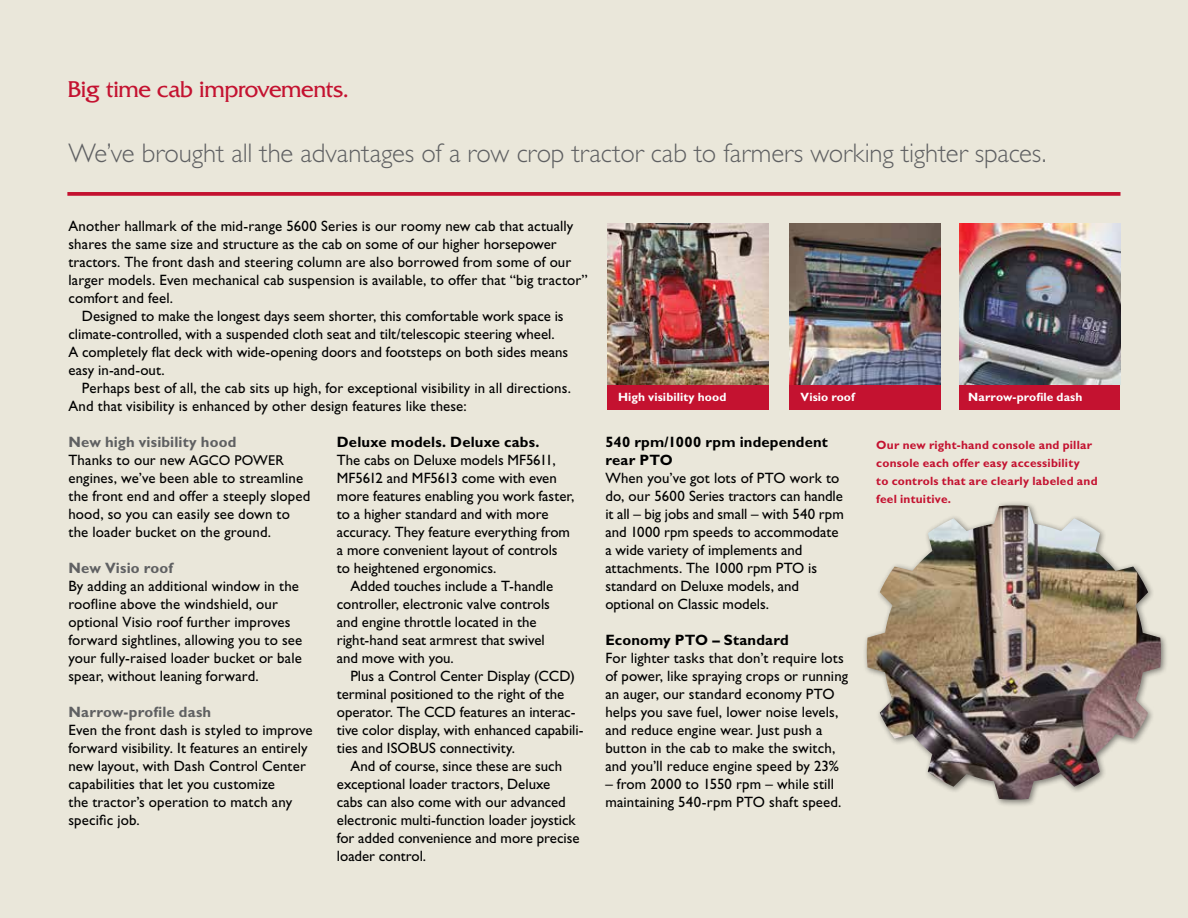
<style>
.page{position:relative;width:1188px;height:918px;background:#eae7da}
.page>*{position:absolute;margin:0;border:0;box-sizing:border-box;transform-origin:0 0}
.t1{font:300 27px "Gill Sans Std";letter-spacing:-.005em;color:#5f6062}
.t2{font:24px "Friz Quadrata Std";letter-spacing:-.02em;color:#c41230}
.t3{font:15px/18px "Gill Sans Std";letter-spacing:.005em;color:#000}
.t4{font:700 15px/18px "Gill Sans Std";letter-spacing:.01em;color:#000}
.t5{font:700 15px "Gill Sans Std";letter-spacing:.01em;color:#5f6062}
.t6{font:700 12px/18px "Gill Sans Std";letter-spacing:.02em;color:#c41230}
.t7{font:700 12px "Gill Sans Std";letter-spacing:.005em;color:#fff}
.s1{font-weight:700;color:#5f6062}
.s2{font-size:14.25px}
</style>
<div class="page">
<div style="left:607px;top:384px;width:161px;height:26px;background:#c41230"></div>
<div style="left:789px;top:240px;width:151px;height:170px;background:#c41230"></div>
<div style="left:959px;top:384px;width:161px;height:26px;background:#c41230"></div>
<img style="left:607px;top:223px;width:161px;height:161px">
<svg style="left:67px;top:192px;width:1054px;height:4px;background:#c61e3a"></svg>
<img style="left:789px;top:223px;width:151px;height:161px">
<img style="left:959px;top:223px;width:161px;height:161px">
<div style="left:863px;top:501px;width:306px;height:306px;background:#000;opacity:.48"></div>
<img style="left:867px;top:505px;width:294px;height:295px">
<h2 class="t2" style="left:68px;top:76px;width:283px">Big time cab improvements.</h2>
<h1 class="t1" style="left:68px;top:138px;width:980px">We’ve brought all the advantages of a row crop tractor cab to farmers working tighter spaces.</h1>
<p class="t3" style="left:68px;top:217px;width:507px">Another hallmark of the mid-range 5600 Series is our roomy new cab that actually</p>
<p class="t3" style="left:68px;top:235px;width:490px">shares the same size and structure as the cab on some of our higher horsepower</p>
<p class="t3" style="left:68px;top:253px;width:504px">tractors. The front dash and steering column are also borrowed from some of our</p>
<p class="t3" style="left:68px;top:271px;width:521px">larger models. Even mechanical cab suspension is available, to offer that “big tractor”</p>
<p class="t3" style="left:68px;top:289px;width:106px">comfort and feel.</p>
<p class="t3" style="left:82px;top:307px;width:483px">Designed to make the longest days seem shorter, this comfortable work space is</p>
<p class="t3" style="left:68px;top:325px;width:488px">climate-controlled, with a suspended cloth seat and tilt/telescopic steering wheel.</p>
<p class="t3" style="left:68px;top:343px;width:501px">A completely flat deck with wide-opening doors and footsteps on both sides means</p>
<p class="t3" style="left:68px;top:361px;width:98px">easy in-and-out.</p>
<p class="t3" style="left:82px;top:379px;width:491px">Perhaps best of all, the cab sits up high, for exceptional visibility in all directions.</p>
<p class="t3" style="left:68px;top:397px;width:400px">And that visibility is enhanced by other design features like these:</p>
<p class="t3" style="left:68px;top:433px;width:243px"><span class="s1">New high visibility hood<br></span>Thanks to our new <span class="s2">AGCO POWER </span>engines, we’ve been able to streamline the front end and offer a steeply sloped hood, so you can easily see down to the loader bucket on the ground.</p>
<p class="t5" style="left:68px;top:559px;width:106px">New Visio roof</p>
<p class="t3" style="left:68px;top:577px;width:235px">By adding an additional window in the roofline above the windshield, our optional Visio roof further improves forward sightlines, allowing you to see your fully-raised loader bucket or bale spear, without leaning forward.</p>
<p class="t5" style="left:68px;top:703px;width:144px">Narrow-profile dash</p>
<p class="t3" style="left:68px;top:721px;width:246px">Even the front dash is styled to improve forward visibility. It features an entirely new layout, with Dash Control Center capabilities that let you customize<br>the tractor’s operation to match any specific job.</p>
<p class="t4" style="left:337px;top:432px;width:204px">Deluxe models. Deluxe cabs.</p>
<p class="t3" style="left:337px;top:451px;width:239px">The cabs on Deluxe models MF5611, MF5612 and MF5613 come with even more features enabling you work faster, to a higher standard and with more accuracy. They feature everything from a more convenient layout of controls to heightened ergonomics.</p>
<p class="t3" style="left:337px;top:577px;width:218px;text-indent:13px">Added touches include a T-handle controller, electronic valve controls and engine throttle located in the right-hand seat armrest that swivel and move with you.</p>
<p class="t3" style="left:337px;top:667px;width:248px;text-indent:13px">Plus a Control Center Display (CCD) terminal positioned to the right of the operator. The CCD features an interac&shy;tive color display, with enhanced capabili&shy;ties and ISOBUS connectivity.</p>
<p class="t3" style="left:337px;top:757px;width:244px;text-indent:13px">And of course, since these are such exceptional loader tractors, Deluxe cabs can also come with our advanced electronic multi-function loader joystick for added convenience and more precise loader control.</p>
<p class="t7" style="left:618px;top:390px;width:110px">High visibility hood</p>
<p class="t7" style="left:968px;top:390px;width:116px">Narrow-profile dash</p>
<p class="t7" style="left:801px;top:390px;width:56px">Visio roof</p>
<p class="t4" style="left:605px;top:432px;width:224px">540 rpm/1000 rpm independent rear PTO</p>
<p class="t3" style="left:605px;top:469px;width:240px">When you’ve got lots of PTO work to do, our 5600 Series tractors can handle it all – big jobs and small – with 540 rpm and 1000 rpm speeds to accommodate a wide variety of implements and attachments. The 1000 rpm PTO is standard on Deluxe models, and optional on Classic models.</p>
<p class="t4" style="left:605px;top:630px;width:185px">Economy PTO – Standard</p>
<p class="t3" style="left:605px;top:649px;width:244px">For lighter tasks that don’t require lots of power, like spraying crops or running an auger, our standard economy PTO helps you save fuel, lower noise levels, and reduce engine wear. Just push a button in the cab to make the switch, and you’ll reduce engine speed by 23%</p>
<p class="t3" style="left:605px;top:775px;width:238px">– from 2000 to 1550 rpm – while still maintaining 540-rpm PTO shaft speed.</p>
<p class="t6" style="left:876px;top:436px;width:223px">Our new right-hand console and pillar console each offer easy accessibility<br>to controls that are clearly labeled and feel intuitive.</p>
</div>
